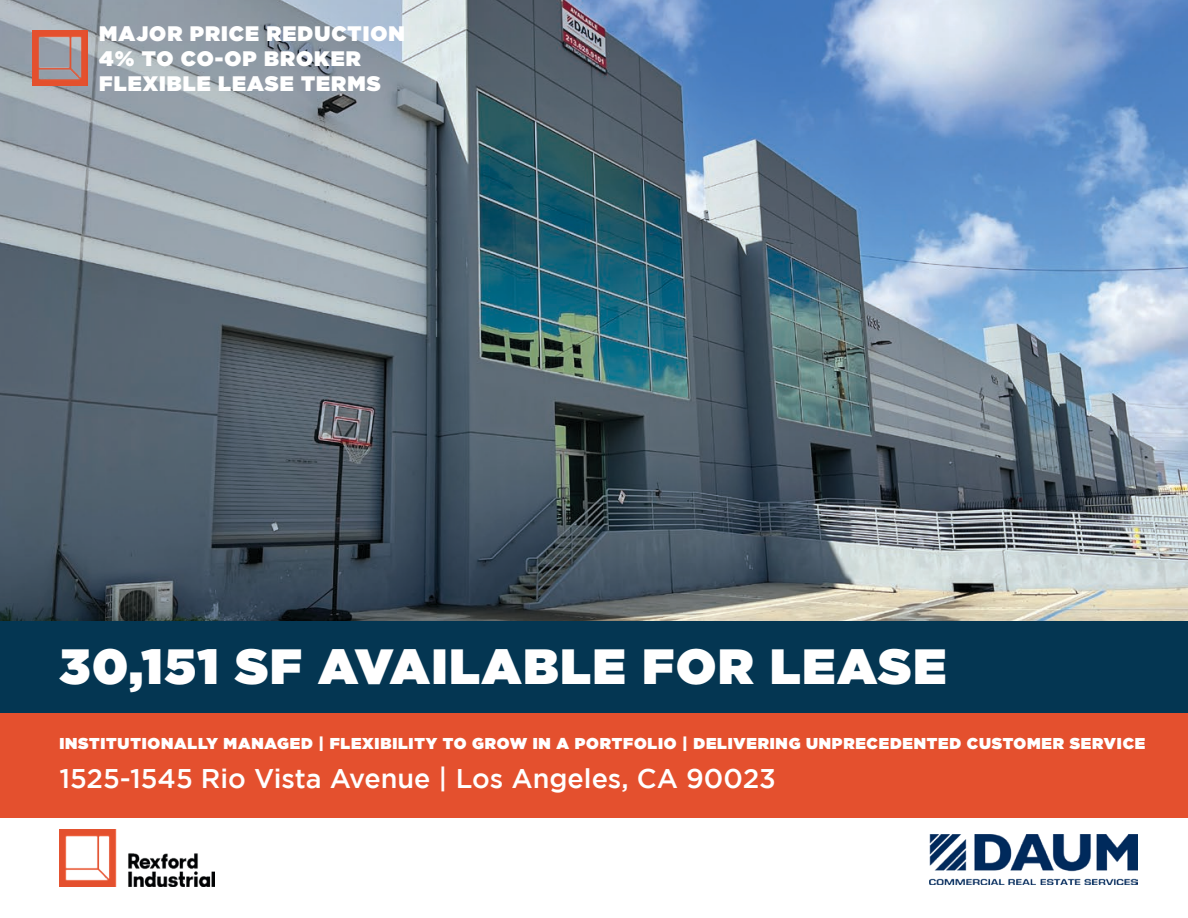
<style>
.page{position:relative;width:1188px;height:918px;background:#fff}
.page>*{position:absolute;margin:0;border:0;box-sizing:border-box;transform-origin:0 0}
.t1{font:900 49.5px "Gotham";letter-spacing:.04em;color:#fff}
.t2{font:500 27px "Gotham";color:#fff}
.t3{font:900 21px/24.9px "Gotham";letter-spacing:.05em;color:#fff}
.t4{font:900 15.75px "Gotham";letter-spacing:.05em;color:#fff}
</style>
<div class="page">
<img style="left:0;top:0;width:1188px;height:621px">
<div style="left:0;top:713px;width:1188px;height:105px;background:#e4502e"></div>
<div style="left:0;top:621px;width:1188px;height:92px;background:#043652"></div>
<img style="left:930px;top:834px;width:207px;height:50px">
<img style="left:59px;top:829px;width:156px;height:57px">
<img style="left:32px;top:30px;width:56px;height:56px">
<h3 class="t3" style="left:99px;top:21px;width:307px">MAJOR PRICE REDUCTION<br>4% TO CO-OP BROKER<br>FLEXIBLE LEASE TERMS</h3>
<h1 class="t1" style="left:59px;top:638px;width:888px">30,151 SF AVAILABLE FOR LEASE</h1>
<p class="t4" style="left:59px;top:734px;width:1087px">INSTITUTIONALLY MANAGED | FLEXIBILITY TO GROW IN A PORTFOLIO | DELIVERING UNPRECEDENTED CUSTOMER SERVICE</p>
<h2 class="t2" style="left:59px;top:763px;width:718px">1525-1545 Rio Vista Avenue | Los Angeles, CA 90023</h2>
</div>
